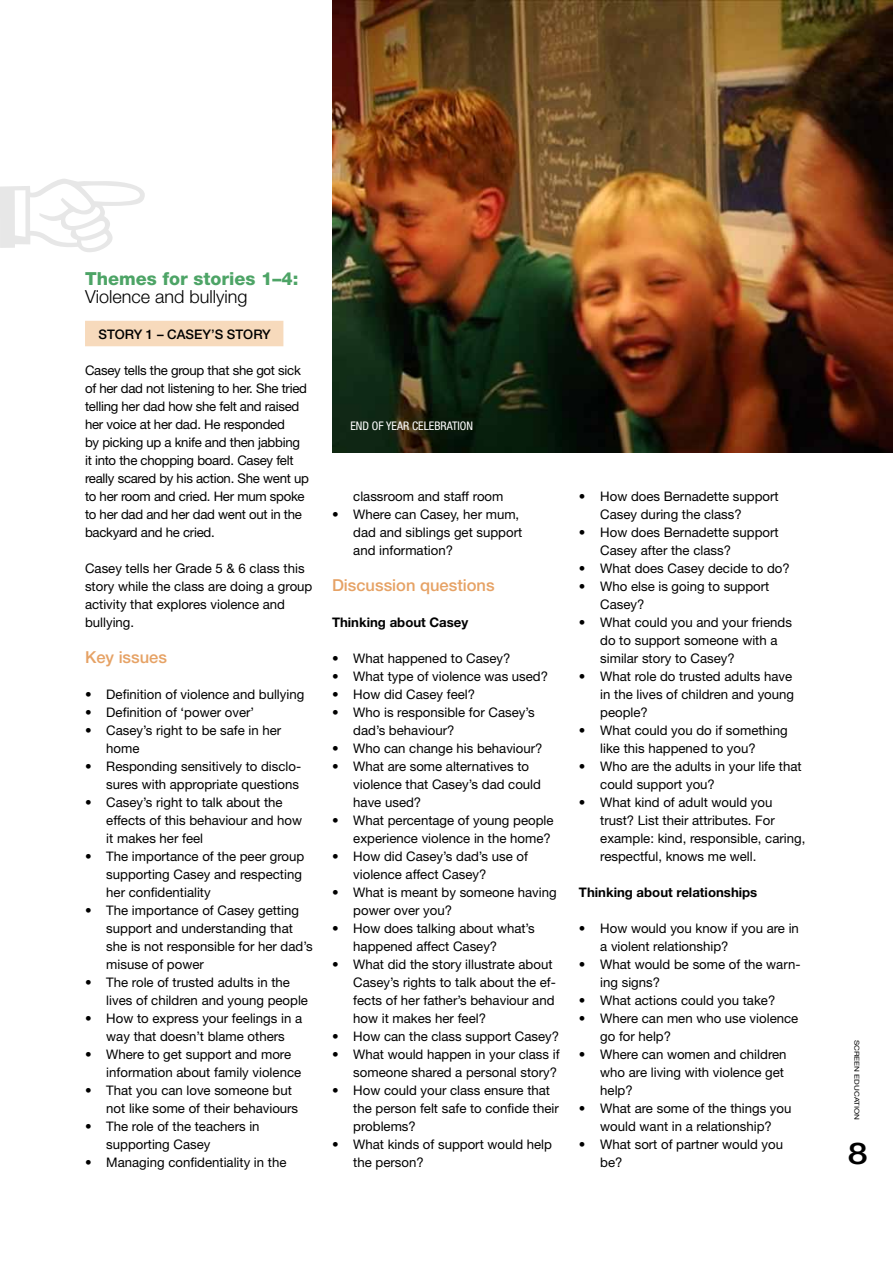
<style>
.page{position:relative;width:893px;height:1263px;background:#fff}
.page>*{position:absolute;margin:0;border:0;box-sizing:border-box;transform-origin:0 0}
.t1{font:500 30px "Helvetica Neue";color:#000;scale:1.2 1}
.t2{font:800 18px "Helvetica Neue";color:#4da466}
.t3{font:300 18px "Helvetica Neue";color:#000}
.t4{font:500 16.5px "Helvetica Neue";color:#e6a265}
.t5{font:13.2px/18px "Helvetica Neue";color:#000}
.t6{font:13.2px/18px "Helvetica Neue";letter-spacing:-.02em;color:#000}
.t7{font:700 13.2px "Helvetica Neue";color:#000}
.t8{font:500 13.2px "Helvetica Neue";color:#000}
.t9{font:condensed 11.85px "Helvetica Neue";color:#fff}
.t10{font:6.75px "Helvetica Neue";color:#000;scale:1.2 1}
</style>
<div class="page">
<svg style="left:0;top:179px;width:145px;height:73px"></svg>
<div style="left:85px;top:321px;width:198px;height:25px;background:#f7dabc"></div>
<img style="left:332px;top:0;width:561px;height:452px">
<h2 class="t2" style="left:85px;top:268px;width:215px">Themes for stories 1–4:</h2>
<h2 class="t3" style="left:85px;top:286px;width:164px">Violence and bullying</h2>
<p class="t8" style="left:99px;top:326px;width:174px">Story 1 – Cas ey’s story</p>
<p class="t6" style="left:85px;top:361px;width:225px">Casey tells the group that she got sick of her dad not listening to her. She tried telling her dad how she felt and raised her voice at her dad. He responded<br>by picking up a knife and then jabbing it into the chopping board. Casey felt really scared by his action. She went up to her room and cried. Her mum spoke to her dad and her dad went out in the backyard and he cried.</p>
<p class="t5" style="left:85px;top:559px;width:229px">Casey tells her Grade 5 &amp; 6 class this story while the class are doing a group activity that explores violence and bullying.</p>
<p class="t4" style="left:85px;top:647px;width:83px">Key issues</p>
<p class="t5" style="left:85px;top:685px;width:221px">• Definition of violence and bullying</p>
<p class="t5" style="left:85px;top:703px;width:171px">• Definition of ‘power over’</p>
<p class="t5" style="left:106px;top:721px;width:177px;text-indent:-21px">• Casey’s right to be safe in her home</p>
<p class="t5" style="left:85px;top:757px;width:218px;text-align:right">• Responding sensitively to disclo&shy;sures with appropriate questions</p>
<p class="t5" style="left:106px;top:793px;width:197px;text-indent:-21px">• Casey’s right to talk about the effects of this behaviour and how it makes her feel</p>
<p class="t5" style="left:106px;top:847px;width:200px;text-indent:-21px">• The importance of the peer group supporting Casey and respecting her confidentiality</p>
<p class="t5" style="left:106px;top:901px;width:208px;text-indent:-21px">• The importance of Casey getting support and understanding that she is not responsible for her dad’s misuse of power</p>
<p class="t5" style="left:106px;top:973px;width:203px;text-indent:-21px">• The role of trusted adults in the lives of children and young people</p>
<p class="t5" style="left:85px;top:1009px;width:219px;text-align:center">• How to express your feelings in a way that doesn’t blame others</p>
<p class="t5" style="left:106px;top:1045px;width:196px;text-indent:-21px">• Where to get support and more information about family violence</p>
<p class="t5" style="left:106px;top:1081px;width:193px;text-indent:-21px">• That you can love someone but not like some of their behaviours</p>
<p class="t5" style="left:106px;top:1117px;width:155px;text-indent:-21px">• The role of the teachers in supporting Casey</p>
<p class="t5" style="left:85px;top:1153px;width:203px">• Managing confidentiality in the</p>
<p class="t9" style="left:350px;top:419px;width:124px">END OF YEAR CELEBRATION</p>
<p class="t5" style="left:353px;top:487px;width:152px">classroom and staff room</p>
<p class="t5" style="left:353px;top:505px;width:170px;text-indent:-21px">• Where can Casey, her mum, dad and siblings get support and information?</p>
<p class="t4" style="left:332px;top:575px;width:164px">Discussion questions</p>
<p class="t7" style="left:332px;top:614px;width:138px">Thinking about Casey</p>
<p class="t5" style="left:332px;top:649px;width:180px">• What happened to Casey?</p>
<p class="t5" style="left:332px;top:667px;width:218px">• What type of violence was used?</p>
<p class="t5" style="left:332px;top:685px;width:145px">• How did Casey feel?</p>
<p class="t5" style="left:353px;top:703px;width:183px;text-indent:-21px">• Who is responsible for Casey’s dad’s behaviour?</p>
<p class="t5" style="left:332px;top:739px;width:212px">• Who can change his behaviour?</p>
<p class="t5" style="left:353px;top:757px;width:189px;text-indent:-21px">• What are some alternatives to violence that Casey’s dad could have used?</p>
<p class="t5" style="left:332px;top:811px;width:223px;text-align:right">• What percentage of young people experience violence in the home?</p>
<p class="t5" style="left:353px;top:847px;width:176px;text-indent:-21px">• How did Casey’s dad’s use of violence affect Casey?</p>
<p class="t5" style="left:353px;top:883px;width:205px;text-indent:-21px">• What is meant by someone having power over you?</p>
<p class="t5" style="left:353px;top:919px;width:183px;text-indent:-21px">• How does talking about what’s happened affect Casey?</p>
<p class="t5" style="left:353px;top:955px;width:204px;text-indent:-21px">• What did the story illustrate about<br>Casey’s rights to talk about the ef&shy;fects of her father’s behaviour and how it makes her feel?</p>
<p class="t5" style="left:332px;top:1027px;width:229px">• How can the class support Casey?</p>
<p class="t5" style="left:332px;top:1045px;width:229px;text-align:right">• What would happen in your class if someone shared a personal story?</p>
<p class="t5" style="left:353px;top:1081px;width:207px;text-indent:-21px">• How could your class ensure that the person felt safe to confide their problems?</p>
<p class="t5" style="left:353px;top:1135px;width:200px;text-indent:-21px">• What kinds of support would help the person?</p>
<p class="t5" style="left:600px;top:487px;width:180px;text-indent:-21px">• How does Bernadette support<br>Casey during the class?</p>
<p class="t5" style="left:600px;top:523px;width:180px;text-indent:-21px">• How does Bernadette support<br>Casey after the class?</p>
<p class="t5" style="left:579px;top:559px;width:212px">• What does Casey decide to do?</p>
<p class="t5" style="left:600px;top:577px;width:171px;text-indent:-21px">• Who else is going to support<br>Casey?</p>
<p class="t5" style="left:600px;top:613px;width:193px;text-indent:-21px">• What could you and your friends do to support someone with a similar story to Casey?</p>
<p class="t5" style="left:600px;top:667px;width:195px;text-indent:-21px">• What role do trusted adults have in the lives of children and young people?</p>
<p class="t5" style="left:600px;top:721px;width:189px;text-indent:-21px">• What could you do if something like this happened to you?</p>
<p class="t5" style="left:600px;top:757px;width:203px;text-indent:-21px">• Who are the adults in your life that could support you?</p>
<p class="t5" style="left:600px;top:793px;width:207px;text-indent:-21px">• What kind of adult would you trust? List their attributes. For example: kind, responsible, caring, respectful, knows me well.</p>
<p class="t7" style="left:579px;top:884px;width:180px">Thinking about relationships</p>
<p class="t5" style="left:600px;top:919px;width:200px;text-indent:-21px">• How would you know if you are in a violent relationship?</p>
<p class="t5" style="left:600px;top:955px;width:202px;text-indent:-21px">• What would be some of the warn&shy;ing signs?</p>
<p class="t5" style="left:579px;top:991px;width:198px">• What actions could you take?</p>
<p class="t5" style="left:600px;top:1009px;width:200px;text-indent:-21px">• Where can men who use violence go for help?</p>
<p class="t5" style="left:600px;top:1045px;width:188px;text-indent:-21px">• Where can women and children who are living with violence get help?</p>
<p class="t5" style="left:579px;top:1099px;width:214px;text-align:center">• What are some of the things you would want in a relationship?</p>
<p class="t5" style="left:600px;top:1135px;width:184px;text-indent:-21px">• What sort of partner would you be?</p>
<p class="t10" style="left:861px;top:1039px;width:68px;rotate:90deg">SCREEN EDUCATION</p>
<h1 class="t1" style="left:848px;top:1135px;width:18px">8</h1>
</div>
